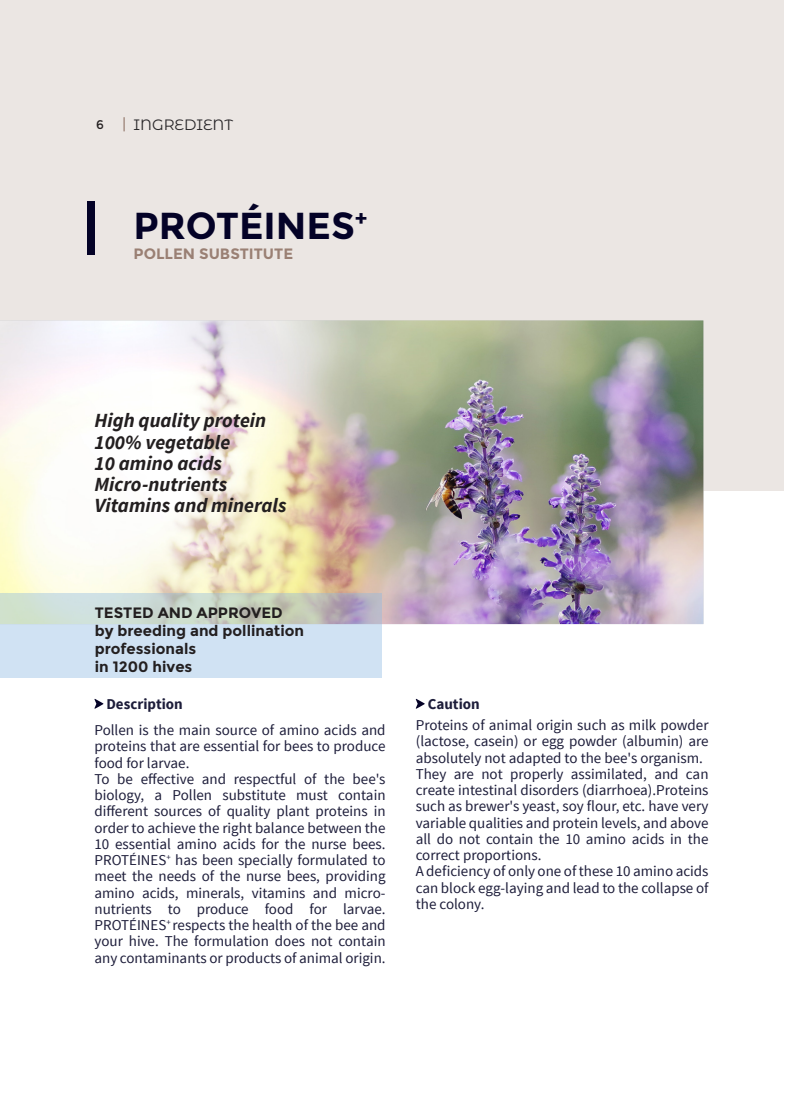
<style>
.page{position:relative;width:801px;height:1110px;background:#fff}
.page>*{position:absolute;margin:0;border:0;box-sizing:border-box;transform-origin:0 0}
.Title_01{font:700 37.5px "Montserrat";color:#040227}
.Intro_text_01{font:italic 700 20px "Source Sans Pro";color:#231f20}
.t1{font:15px/16.2px "Source Sans Pro";color:#1d1d3a;text-align:justify}
.Title_03_Left{font:700 15px "Montserrat";color:#231f20}
.t2{font:700 15px "Source Sans Pro";color:#1d1d3a}
.Title_03_Left-2{font:700 15px "Montserrat";color:#9a8074}
.Title_03_center{font:15px "Montserrat Alternates";color:#262427}
.t3{font:12.5px "Montserrat";color:#231f20}
</style>
<div class="page">
<div style="left:0;top:0;width:783px;height:490px;background:#ebe6e3"></div>
<img style="left:0;top:320px;width:703px;height:304px">
<div style="left:87px;top:202px;width:7px;height:53px;background:#040227"></div>
<svg style="left:94px;top:698px;width:10px;height:10px"></svg>
<svg style="left:0;top:593px;width:382px;height:84px;background:#ccdbe3"></svg>
<svg style="left:416px;top:698px;width:9px;height:10px"></svg>
<svg style="left:123px;top:117px;width:2px;height:14px"></svg>
<p class="t3" style="left:96px;top:117px;width:9px">6</p>
<p class="Title_03_center" style="left:133px;top:114px;width:101px">INGREDIENT</p>
<p class="Title_01" style="left:133px;top:203px;width:236px">PROTÉINES<sup>+</sup></p>
<p class="Title_03_Left-2" style="left:133px;top:244px;width:161px">POLLEN SUBSTITUTE</p>
<p class="Intro_text_01" style="left:94px;top:408px;width:173px">High quality protein</p>
<p class="Intro_text_01" style="left:94px;top:429px;width:137px">100% vegetable</p>
<p class="Intro_text_01" style="left:94px;top:450px;width:129px">10 amino acids</p>
<p class="Intro_text_01" style="left:94px;top:471px;width:134px">Micro-nutrients</p>
<p class="Intro_text_01" style="left:94px;top:493px;width:194px">Vitamins and minerals</p>
<p class="Title_03_Left" style="left:95px;top:603px;width:189px">TESTED AND APPROVED</p>
<p class="Title_03_Left" style="left:95px;top:621px;width:211px">by breeding and pollination</p>
<p class="Title_03_Left" style="left:95px;top:639px;width:103px">professionals</p>
<p class="Title_03_Left" style="left:95px;top:657px;width:99px">in 1200 hives</p>
<p class="t2" style="left:106px;top:694px;width:78px">Description</p>
<p class="t1" style="left:94px;top:722px;width:293px">Pollen is the main source of amino acids and proteins that are essential for bees to produce food for larvae.</p>
<p class="t1" style="left:94px;top:770px;width:293px">To be effective and respectful of the bee's biology, a Pollen substitute must contain different sources of quality plant proteins in order to achieve the right balance between the 10 essential amino acids for the nurse bees.<br>PROTÉINES<sup>+</sup> has been specially formulated to meet the needs of the nurse bees, providing amino acids, minerals, vitamins and micro&shy;nutrients to produce food for larvae.<br>PROTÉINES<sup>+</sup> respects the health of the bee and your hive. The formulation does not contain any contaminants or products of animal origin.</p>
<p class="t2" style="left:428px;top:694px;width:54px">Caution</p>
<p class="t1" style="left:416px;top:717px;width:294px">Proteins of animal origin such as milk powder (lactose, casein) or egg powder (albumin) are absolutely not adapted to the bee's organism.</p>
<p class="t1" style="left:416px;top:765px;width:294px">They are not properly assimilated, and can create intestinal disorders (diarrhoea).Proteins such as brewer's yeast, soy flour, etc. have very variable qualities and protein levels, and above all do not contain the 10 amino acids in the correct proportions.</p>
<p class="t1" style="left:416px;top:863px;width:294px">A deficiency of only one of these 10 amino acids can block egg-laying and lead to the collapse of the colony.</p>
</div>
